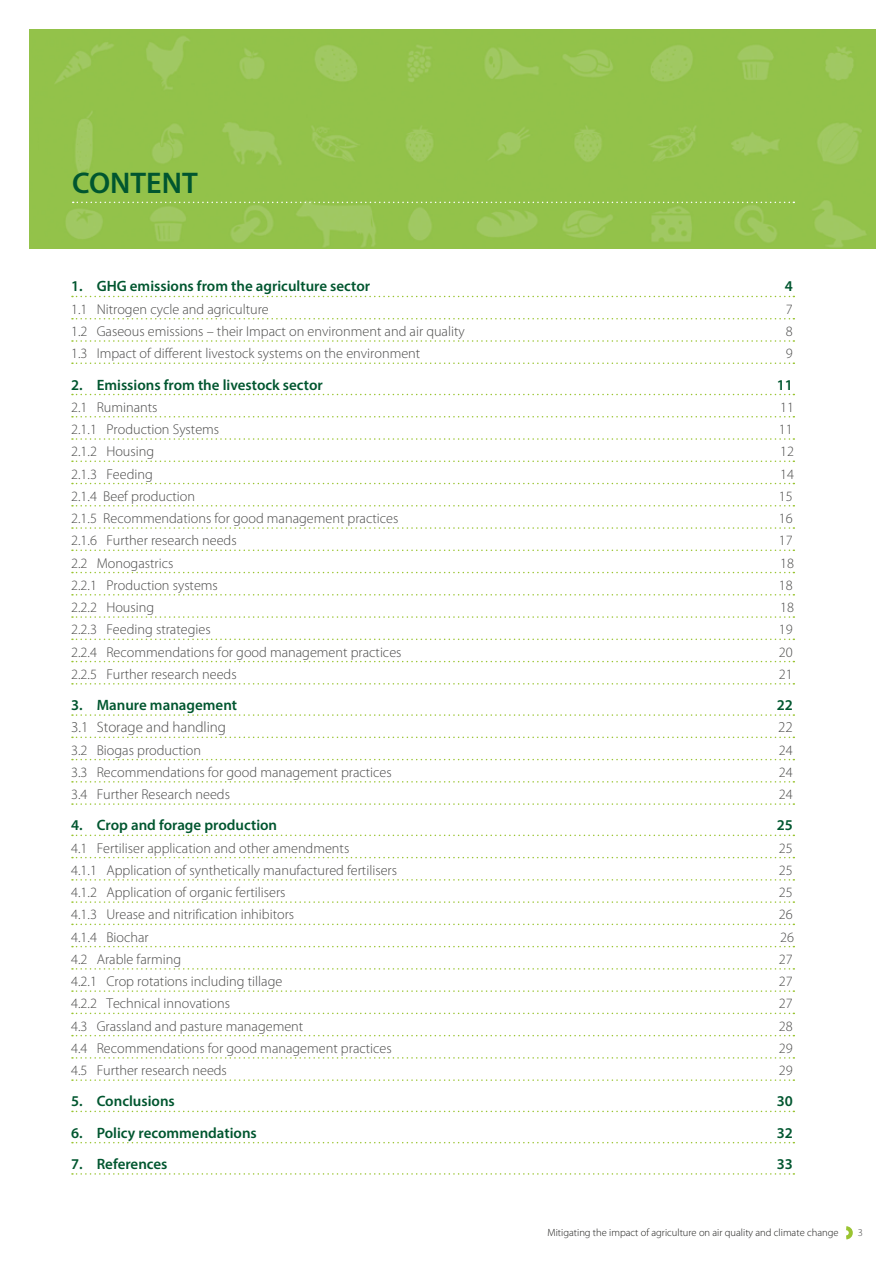
<style>
.page{position:relative;width:893px;height:1263px;background:#fff}
.page>*{position:absolute;margin:0;border:0;box-sizing:border-box;transform-origin:0 0}
.t1{font:600 30px "Myriad Pro";color:#00562f}
.t2{font:600 15px "Myriad Pro";color:#00562f}
.t3{font:300 15px "Myriad Pro";color:#4a4a49}
.t4{font:300 14.25px "Myriad Pro";color:#4a4a49}
.t5{font:300 10.5px "Myriad Pro";color:#1d1d1b}
.t6{font:300 10.5px "Myriad Pro";color:#4a4a49}
</style>
<div class="page">
<svg style="left:846px;top:1226px;width:7px;height:14px"></svg>
<div style="left:30px;top:30px;width:10px;height:218px;background:#93c24a"></div>
<img style="left:40px;top:30px;width:836px;height:218px">
<svg style="left:72px;top:296px;width:722px;height:1px"></svg>
<svg style="left:72px;top:318px;width:722px;height:1px"></svg>
<svg style="left:72px;top:340px;width:722px;height:2px"></svg>
<svg style="left:72px;top:362px;width:722px;height:2px"></svg>
<svg style="left:72px;top:394px;width:722px;height:1px"></svg>
<svg style="left:72px;top:416px;width:722px;height:1px"></svg>
<svg style="left:72px;top:438px;width:722px;height:2px"></svg>
<svg style="left:72px;top:460px;width:722px;height:2px"></svg>
<svg style="left:72px;top:483px;width:722px;height:1px"></svg>
<svg style="left:72px;top:505px;width:722px;height:1px"></svg>
<svg style="left:72px;top:527px;width:722px;height:2px"></svg>
<svg style="left:72px;top:549px;width:722px;height:2px"></svg>
<svg style="left:72px;top:572px;width:722px;height:1px"></svg>
<svg style="left:72px;top:594px;width:722px;height:1px"></svg>
<svg style="left:72px;top:616px;width:722px;height:2px"></svg>
<svg style="left:72px;top:638px;width:722px;height:2px"></svg>
<svg style="left:72px;top:661px;width:722px;height:1px"></svg>
<svg style="left:72px;top:683px;width:722px;height:1px"></svg>
<svg style="left:72px;top:714px;width:722px;height:2px"></svg>
<svg style="left:72px;top:736px;width:722px;height:2px"></svg>
<svg style="left:72px;top:759px;width:722px;height:1px"></svg>
<svg style="left:72px;top:781px;width:722px;height:1px"></svg>
<svg style="left:72px;top:803px;width:722px;height:2px"></svg>
<svg style="left:72px;top:835px;width:722px;height:1px"></svg>
<svg style="left:72px;top:857px;width:722px;height:1px"></svg>
<svg style="left:72px;top:879px;width:722px;height:2px"></svg>
<svg style="left:72px;top:901px;width:722px;height:2px"></svg>
<svg style="left:72px;top:924px;width:722px;height:1px"></svg>
<svg style="left:72px;top:946px;width:722px;height:1px"></svg>
<svg style="left:72px;top:968px;width:722px;height:2px"></svg>
<svg style="left:72px;top:990px;width:722px;height:2px"></svg>
<svg style="left:72px;top:1013px;width:722px;height:1px"></svg>
<svg style="left:72px;top:1035px;width:722px;height:1px"></svg>
<svg style="left:72px;top:1057px;width:722px;height:2px"></svg>
<svg style="left:72px;top:1079px;width:722px;height:2px"></svg>
<svg style="left:72px;top:1111px;width:722px;height:1px"></svg>
<svg style="left:72px;top:1142px;width:722px;height:1px"></svg>
<svg style="left:72px;top:1173px;width:722px;height:2px"></svg>
<svg style="left:73px;top:202px;width:721px;height:1px"></svg>
<h1 class="t1" style="left:72px;top:164px;width:127px">CONTENT</h1>
<p class="t2" style="left:71px;top:277px;width:300px">1. GHG emissions from the agriculture sector</p>
<p class="t2" style="left:785px;top:277px;width:10px">4</p>
<p class="t4" style="left:71px;top:301px;width:199px">1.1 Nitrogen cycle and agriculture</p>
<p class="t4" style="left:786px;top:301px;width:8px">7</p>
<p class="t4" style="left:71px;top:323px;width:395px">1.2 Gaseous emissions – their Impact on environment and air quality</p>
<p class="t4" style="left:786px;top:323px;width:8px">8</p>
<p class="t4" style="left:71px;top:346px;width:351px">1.3 Impact of different livestock systems on the environment</p>
<p class="t4" style="left:786px;top:346px;width:8px">9</p>
<p class="t2" style="left:71px;top:375px;width:253px">2. Emissions from the livestock sector</p>
<p class="t2" style="left:777px;top:375px;width:18px">11</p>
<p class="t4" style="left:71px;top:399px;width:88px">2.1 Ruminants</p>
<p class="t4" style="left:780px;top:399px;width:15px">11</p>
<p class="t4" style="left:71px;top:421px;width:150px">2.1.1 Production Systems</p>
<p class="t4" style="left:779px;top:421px;width:15px">11</p>
<p class="t4" style="left:71px;top:444px;width:84px">2.1.2 Housing</p>
<p class="t4" style="left:780px;top:444px;width:15px">12</p>
<p class="t4" style="left:71px;top:466px;width:83px">2.1.3 Feeding</p>
<p class="t4" style="left:780px;top:466px;width:15px">14</p>
<p class="t4" style="left:71px;top:488px;width:125px">2.1.4 Beef production</p>
<p class="t4" style="left:779px;top:488px;width:15px">15</p>
<p class="t4" style="left:71px;top:510px;width:329px">2.1.5 Recommendations for good management practices</p>
<p class="t4" style="left:779px;top:510px;width:15px">16</p>
<p class="t4" style="left:71px;top:533px;width:167px">2.1.6 Further research needs</p>
<p class="t4" style="left:779px;top:533px;width:15px">17</p>
<p class="t4" style="left:71px;top:555px;width:104px">2.2 Monogastrics</p>
<p class="t4" style="left:780px;top:555px;width:15px">18</p>
<p class="t4" style="left:71px;top:577px;width:148px">2.2.1 Production systems</p>
<p class="t4" style="left:779px;top:577px;width:15px">18</p>
<p class="t4" style="left:71px;top:599px;width:84px">2.2.2 Housing</p>
<p class="t4" style="left:780px;top:599px;width:15px">18</p>
<p class="t4" style="left:71px;top:622px;width:141px">2.2.3 Feeding strategies</p>
<p class="t4" style="left:779px;top:622px;width:15px">19</p>
<p class="t4" style="left:71px;top:644px;width:332px">2.2.4 Recommendations for good management practices</p>
<p class="t4" style="left:779px;top:644px;width:15px">20</p>
<p class="t4" style="left:71px;top:666px;width:167px">2.2.5 Further research needs</p>
<p class="t4" style="left:779px;top:666px;width:15px">21</p>
<p class="t2" style="left:71px;top:695px;width:167px">3. Manure management</p>
<p class="t2" style="left:777px;top:695px;width:18px">22</p>
<p class="t3" style="left:71px;top:719px;width:156px">3.1 Storage and handling</p>
<p class="t3" style="left:778px;top:719px;width:16px">22</p>
<p class="t4" style="left:71px;top:742px;width:131px">3.2 Biogas production</p>
<p class="t4" style="left:779px;top:742px;width:15px">24</p>
<p class="t4" style="left:71px;top:764px;width:322px">3.3 Recommendations for good management practices</p>
<p class="t4" style="left:779px;top:764px;width:15px">24</p>
<p class="t4" style="left:71px;top:786px;width:160px">3.4 Further Research needs</p>
<p class="t4" style="left:779px;top:786px;width:15px">24</p>
<p class="t2" style="left:71px;top:816px;width:207px">4. Crop and forage production</p>
<p class="t2" style="left:777px;top:816px;width:18px">25</p>
<p class="t4" style="left:71px;top:840px;width:280px">4.1 Fertiliser application and other amendments</p>
<p class="t4" style="left:779px;top:840px;width:15px">25</p>
<p class="t4" style="left:71px;top:862px;width:327px">4.1.1 Application of synthetically manufactured fertilisers</p>
<p class="t4" style="left:779px;top:862px;width:15px">25</p>
<p class="t4" style="left:71px;top:884px;width:216px">4.1.2 Application of organic fertilisers</p>
<p class="t4" style="left:779px;top:884px;width:15px">25</p>
<p class="t4" style="left:71px;top:907px;width:225px">4.1.3 Urease and nitrification inhibitors</p>
<p class="t4" style="left:779px;top:907px;width:15px">26</p>
<p class="t4" style="left:71px;top:929px;width:79px">4.1.4 Biochar</p>
<p class="t4" style="left:780px;top:929px;width:15px">26</p>
<p class="t4" style="left:71px;top:951px;width:111px">4.2 Arable farming</p>
<p class="t4" style="left:779px;top:951px;width:15px">27</p>
<p class="t4" style="left:71px;top:973px;width:213px">4.2.1 Crop rotations including tillage</p>
<p class="t4" style="left:779px;top:973px;width:15px">27</p>
<p class="t4" style="left:71px;top:996px;width:160px">4.2.2 Technical innovations</p>
<p class="t4" style="left:779px;top:996px;width:15px">27</p>
<p class="t4" style="left:71px;top:1018px;width:234px">4.3 Grassland and pasture management</p>
<p class="t4" style="left:779px;top:1018px;width:15px">28</p>
<p class="t4" style="left:71px;top:1040px;width:322px">4.4 Recommendations for good management practices</p>
<p class="t4" style="left:779px;top:1040px;width:15px">29</p>
<p class="t4" style="left:71px;top:1063px;width:157px">4.5 Further research needs</p>
<p class="t4" style="left:779px;top:1063px;width:15px">29</p>
<p class="t2" style="left:71px;top:1092px;width:105px">5. Conclusions</p>
<p class="t2" style="left:777px;top:1092px;width:18px">30</p>
<p class="t2" style="left:71px;top:1123px;width:187px">6. Policy recommendations</p>
<p class="t2" style="left:777px;top:1123px;width:18px">32</p>
<p class="t2" style="left:71px;top:1154px;width:98px">7. References</p>
<p class="t2" style="left:777px;top:1154px;width:18px">33</p>
<p class="t5" style="left:548px;top:1227px;width:292px">Mitigating the impact of agriculture on air quality and climate change</p>
<p class="t6" style="left:858px;top:1227px;width:7px">3</p>
</div>
